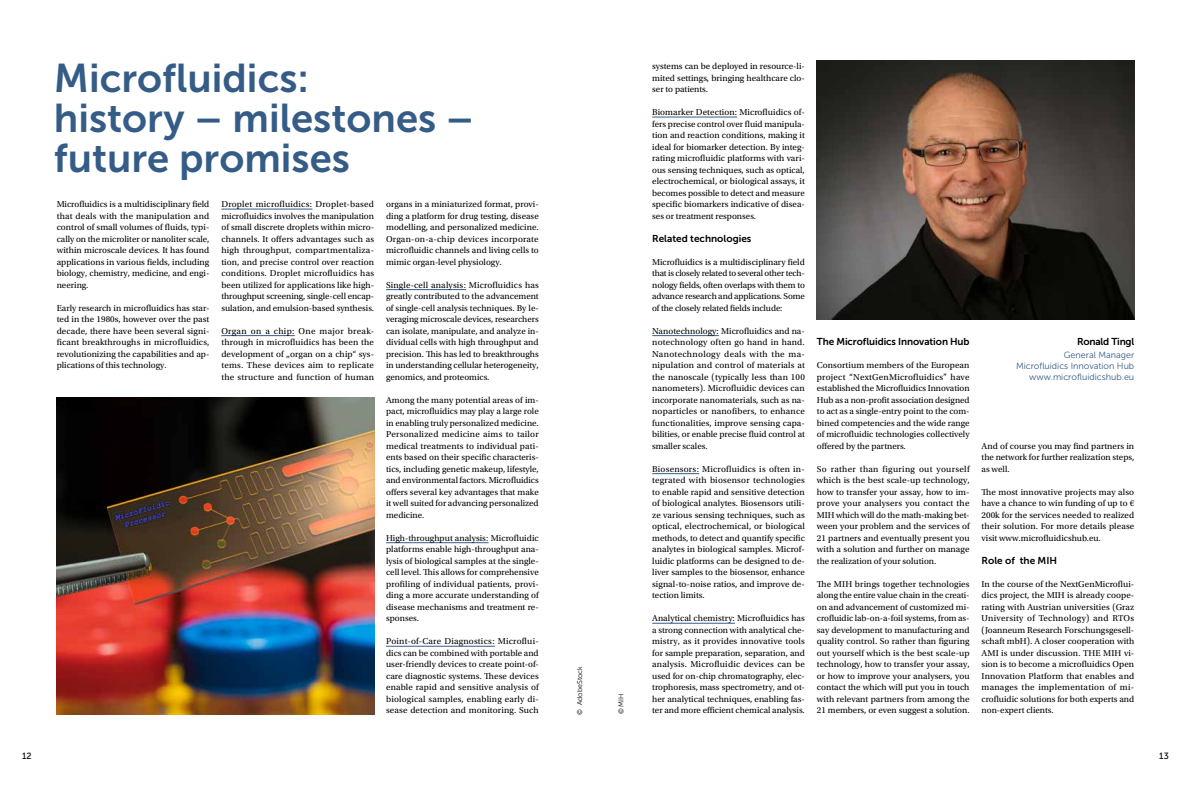
<style>
.page{position:relative;width:1191px;height:794px;background:#fff}
.page>*{position:absolute;margin:0;border:0;box-sizing:border-box;transform-origin:0 0}
.t1{font:40px/40px "Museo Sans 700";color:#355c87}
.t2{font:10px "Museo Sans 700";letter-spacing:-.005em;color:#000}
.t3{font:9px/11.5px "Utopia Std";color:#000;text-align:justify}
.t4{font:9px/11px "Museo Sans 300";color:#355c87;text-align:right}
.t5{font:9px "Museo Sans 500";color:#000}
.t6{font:7px "Museo Sans 300";color:#000}
</style>
<div class="page">
<hr style="left:221px;top:209px;width:91px;height:1px;background:#355c87">
<hr style="left:221px;top:335px;width:74px;height:1px;background:#355c87">
<hr style="left:386px;top:289px;width:80px;height:1px;background:#355c87">
<hr style="left:386px;top:542px;width:102px;height:1px;background:#355c87">
<hr style="left:386px;top:646px;width:109px;height:1px;background:#355c87">
<hr style="left:652px;top:117px;width:85px;height:1px;background:#355c87">
<hr style="left:652px;top:335px;width:67px;height:1px;background:#355c87">
<hr style="left:652px;top:473px;width:47px;height:1px;background:#355c87">
<hr style="left:652px;top:623px;width:83px;height:1px;background:#355c87">
<img style="left:57px;top:397px;width:317px;height:317px">
<img style="left:817px;top:61px;width:317px;height:259px">
<h1 class="t1" style="left:54px;top:58px;width:422px">Microfluidics:<br>history – milestones – future promises</h1>
<p class="t3" style="left:57px;top:198px;width:154px">Microfluidics is a multidisciplinary field that deals with the manipulation and control of small volumes of fluids, typi&shy;cally on the microliter or nanoliter scale, within microscale devices. It has found applications in various fields, including biology, chemistry, medicine, and engi&shy;neering.</p>
<p class="t3" style="left:57px;top:302px;width:154px">Early research in microfluidics has star&shy;ted in the 1980s, however over the past decade, there have been several signi&shy;ficant breakthroughs in microfluidics, revolutionizing the capabilities and ap&shy;plications of this technology.</p>
<p class="t3" style="left:221px;top:198px;width:154px">Droplet microfluidics: Droplet-based microfluidics involves the manipulation of small discrete droplets within micro&shy;channels. It offers advantages such as high throughput, compartmentaliza&shy;tion, and precise control over reaction conditions. Droplet microfluidics has been utilized for applications like high&shy;throughput screening, single-cell encap&shy;sulation, and emulsion-based synthesis.</p>
<p class="t3" style="left:221px;top:325px;width:154px">Organ on a chip: One major break&shy;through in microfluidics has been the development of „organ on a chip“ sys&shy;tems. These devices aim to replicate the structure and function of human</p>
<p class="t3" style="left:386px;top:198px;width:154px">organs in a miniaturized format, provi&shy;ding a platform for drug testing, disease modelling, and personalized medicine.<br>Organ-on-a-chip devices incorporate microfluidic channels and living cells to mimic organ-level physiology.</p>
<p class="t3" style="left:386px;top:279px;width:154px">Single-cell analysis: Microfluidics has greatly contributed to the advancement of single-cell analysis techniques. By le&shy;veraging microscale devices, researchers can isolate, manipulate, and analyze in&shy;dividual cells with high throughput and precision. This has led to breakthroughs in understanding cellular heterogeneity, genomics, and proteomics.</p>
<p class="t3" style="left:386px;top:394px;width:154px">Among the many potential areas of im&shy;pact, microfluidics may play a large role in enabling truly personalized medicine.<br>Personalized medicine aims to tailor medical treatments to individual pati&shy;ents based on their specific characteris&shy;tics, including genetic makeup, lifestyle, and environmental factors. Microfluidics offers several key advantages that make it well suited for advancing personalized medicine.</p>
<p class="t3" style="left:386px;top:532px;width:154px">High-throughput analysis: Microfluidic platforms enable high-throughput ana&shy;lysis of biological samples at the single&shy;cell level. This allows for comprehensive profiling of individual patients, provi&shy;ding a more accurate understanding of disease mechanisms and treatment re&shy;sponses.</p>
<p class="t3" style="left:386px;top:635px;width:154px">Point-of-Care Diagnostics: Microflui&shy;dics can be combined with portable and user-friendly devices to create point-of&shy;care diagnostic systems. These devices enable rapid and sensitive analysis of biological samples, enabling early di&shy;sease detection and monitoring. Such</p>
<p class="t6" style="left:576px;top:714px;width:50px;rotate:-90deg">© AdobeStock</p>
<p class="t6" style="left:617px;top:714px;width:22px;rotate:-90deg">© MIH</p>
<p class="t3" style="left:652px;top:60px;width:154px">systems can be deployed in resource-li&shy;mited settings, bringing healthcare clo&shy;ser to patients.</p>
<p class="t3" style="left:652px;top:106px;width:154px">Biomarker Detection: Microfluidics of&shy;fers precise control over fluid manipula&shy;tion and reaction conditions, making it ideal for biomarker detection. By integ&shy;rating microfluidic platforms with vari&shy;ous sensing techniques, such as optical, electrochemical, or biological assays, it becomes possible to detect and measure specific biomarkers indicative of disea&shy;ses or treatment responses.</p>
<p class="t2" style="left:652px;top:232px;width:101px">Related technologies</p>
<p class="t3" style="left:652px;top:256px;width:154px">Microfluidics is a multidisciplinary field that is closely related to several other tech&shy;nology fields, often overlaps with them to advance research and applications. Some of the closely related fields include:</p>
<p class="t3" style="left:652px;top:325px;width:154px">Nanotechnology: Microfluidics and na&shy;notechnology often go hand in hand.<br>Nanotechnology deals with the ma&shy;nipulation and control of materials at the nanoscale (typically less than 100 nanometers). Microfluidic devices can incorporate nanomaterials, such as na&shy;noparticles or nanofibers, to enhance functionalities, improve sensing capa&shy;bilities, or enable precise fluid control at smaller scales.</p>
<p class="t3" style="left:652px;top:463px;width:154px">Biosensors: Microfluidics is often in&shy;tegrated with biosensor technologies to enable rapid and sensitive detection of biological analytes. Biosensors utili&shy;ze various sensing techniques, such as optical, electrochemical, or biological methods, to detect and quantify specific analytes in biological samples. Microf&shy;luidic platforms can be designed to de&shy;liver samples to the biosensor, enhance signal-to-noise ratios, and improve de&shy;tection limits.</p>
<p class="t3" style="left:652px;top:612px;width:154px">Analytical chemistry: Microfluidics has a strong connection with analytical che&shy;mistry, as it provides innovative tools for sample preparation, separation, and analysis. Microfluidic devices can be used for on-chip chromatography, elec&shy;trophoresis, mass spectrometry, and ot&shy;her analytical techniques, enabling fas&shy;ter and more efficient chemical analysis.</p>
<p class="t2" style="left:817px;top:336px;width:154px">The Microfluidics Innovation Hub</p>
<p class="t3" style="left:817px;top:359px;width:154px">Consortium members of the European project “NextGenMicrofluidics” have established the Microfluidics Innovation Hub as a non-profit association designed to act as a single-entry point to the com&shy;bined competencies and the wide range of microfluidic technologies collectively offered by the partners.</p>
<p class="t3" style="left:817px;top:463px;width:154px">So rather than figuring out yourself which is the best scale-up technology, how to transfer your assay, how to im&shy;prove your analysers you contact the MIH which will do the math-making bet&shy;ween your problem and the services of 21 partners and eventually present you with a solution and further on manage the realization of your solution.</p>
<p class="t3" style="left:817px;top:578px;width:154px">The MIH brings together technologies along the entire value chain in the creati&shy;on and advancement of customized mi&shy;crofluidic lab-on-a-foil systems, from as&shy;say development to manufacturing and quality control. So rather than figuring out yourself which is the best scale-up technology, how to transfer your assay, or how to improve your analysers, you contact the which will put you in touch with relevant partners from among the 21 members, or even suggest a solution.</p>
<p class="t2" style="left:1077px;top:336px;width:59px">Ronald Tingl</p>
<p class="t4" style="left:1016px;top:349px;width:120px">General Manager<br>Microfluidics Innovation Hub www.microfluidicshub.eu</p>
<p class="t3" style="left:981px;top:440px;width:154px">And of course you may find partners in the network for further realization steps, as well.</p>
<p class="t3" style="left:981px;top:486px;width:154px">The most innovative projects may also have a chance to win funding of up to € 200k for the services needed to realized their solution. For more details please visit www.microfluidicshub.eu.</p>
<p class="t2" style="left:981px;top:554px;width:77px">Role of the MIH</p>
<p class="t3" style="left:981px;top:578px;width:154px">In the course of the NextGenMicroflui&shy;dics project, the MIH is already coope&shy;rating with Austrian universities (Graz University of Technology) and RTOs (Joanneum Research Forschungsgesell&shy;schaft mbH). A closer cooperation with AMI is under discussion. THE MIH vi&shy;sion is to become a microfluidics Open Innovation Platform that enables and manages the implementation of mi&shy;crofluidic solutions for both experts and non-expert clients.</p>
<p class="t5" style="left:22px;top:751px;width:11px">12</p>
<p class="t5" style="left:1159px;top:751px;width:11px">13</p>
</div>
